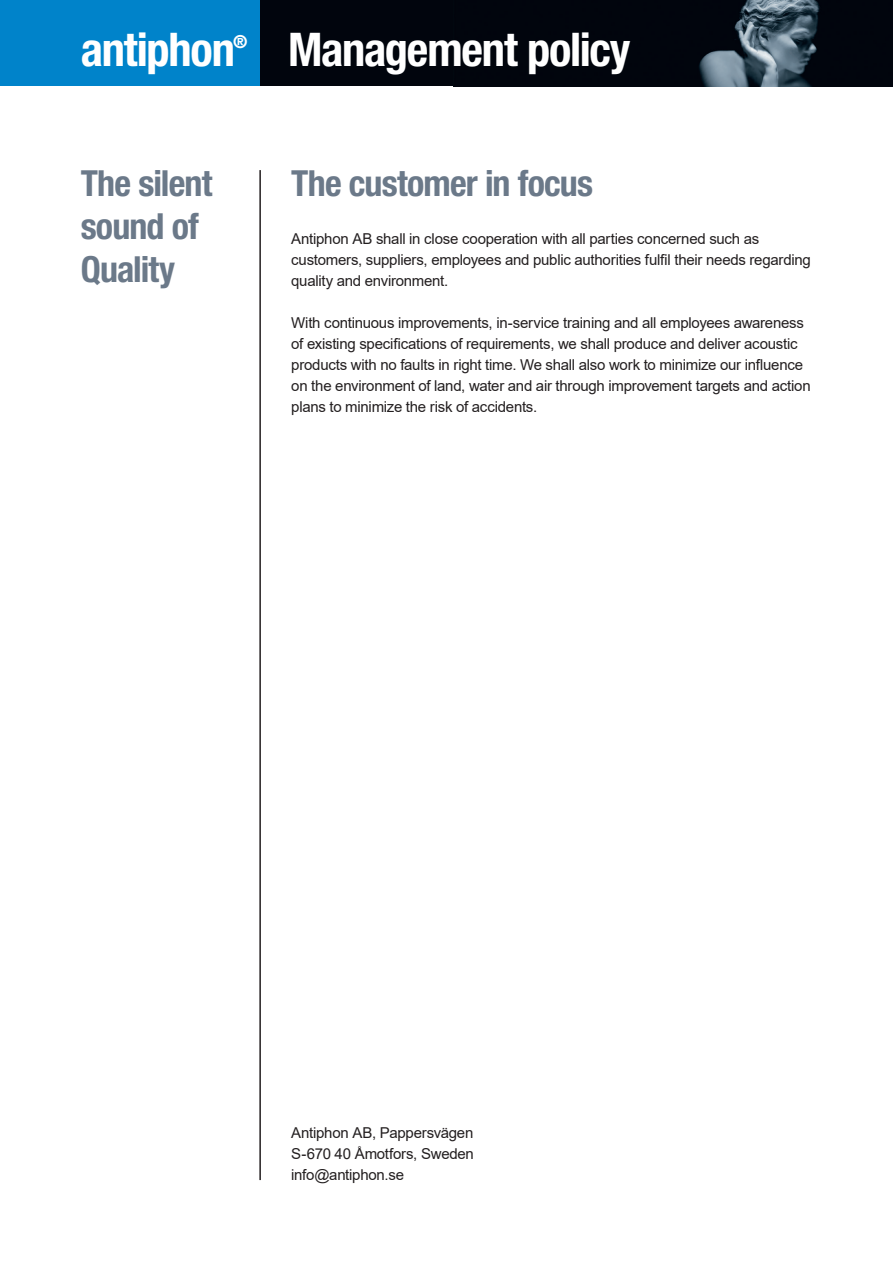
<style>
.page{position:relative;width:893px;height:1263px;background:#fff}
.page>*{position:absolute;margin:0;border:0;box-sizing:border-box;transform-origin:0 0}
.t1{font:700 condensed 46.5px "Helvetica Neue LT Std";letter-spacing:-.025em;color:#fff}
.t2{font:700 condensed 36px "Helvetica Neue LT Std";letter-spacing:-.025em;color:#6b7989}
.t3{font:700 condensed 18px "Helvetica Neue LT Std";color:#fff}
.t4{font:15px/21px "Arial";letter-spacing:-.015em;color:#231f20}
</style>
<div class="page">
<div style="left:243px;top:0;width:650px;height:86px;background:#01050d"></div>
<img style="left:699px;top:0;width:121px;height:86px">
<hr style="left:259px;top:170px;width:2px;height:1010px;background:#231f20">
<div style="left:0;top:0;width:259px;height:86px;background:#0083ca"></div>
<p class="t1" style="left:81px;top:21px;width:156px">antiphon</p>
<p class="t3" style="left:233px;top:30px;width:16px">®</p>
<p class="t1" style="left:288px;top:21px;width:344px">Management policy</p>
<p class="t2" style="left:81px;top:161px;width:133px">The silent</p>
<p class="t2" style="left:291px;top:161px;width:303px">The customer in focus</p>
<p class="t2" style="left:81px;top:204px;width:120px">sound of</p>
<p class="t2" style="left:81px;top:248px;width:96px">Quality</p>
<p class="t4" style="left:291px;top:228px;width:470px">Antiphon AB shall in close cooperation with all parties concerned such as</p>
<p class="t4" style="left:291px;top:249px;width:521px">customers, suppliers, employees and public authorities fulfil their needs regarding quality and environment.</p>
<p class="t4" style="left:291px;top:312px;width:521px">With continuous improvements, in-service training and all employees awareness of existing specifications of requirements, we shall produce and deliver acoustic products with no faults in right time. We shall also work to minimize our influence on the environment of land, water and air through improvement targets and action plans to minimize the risk of accidents.</p>
<p class="t4" style="left:291px;top:1122px;width:184px">Antiphon AB, Pappersvägen</p>
<p class="t4" style="left:291px;top:1143px;width:184px">S-670 40 Åmotfors, Sweden</p>
<p class="t4" style="left:291px;top:1164px;width:114px">info@antiphon.se</p>
</div>
